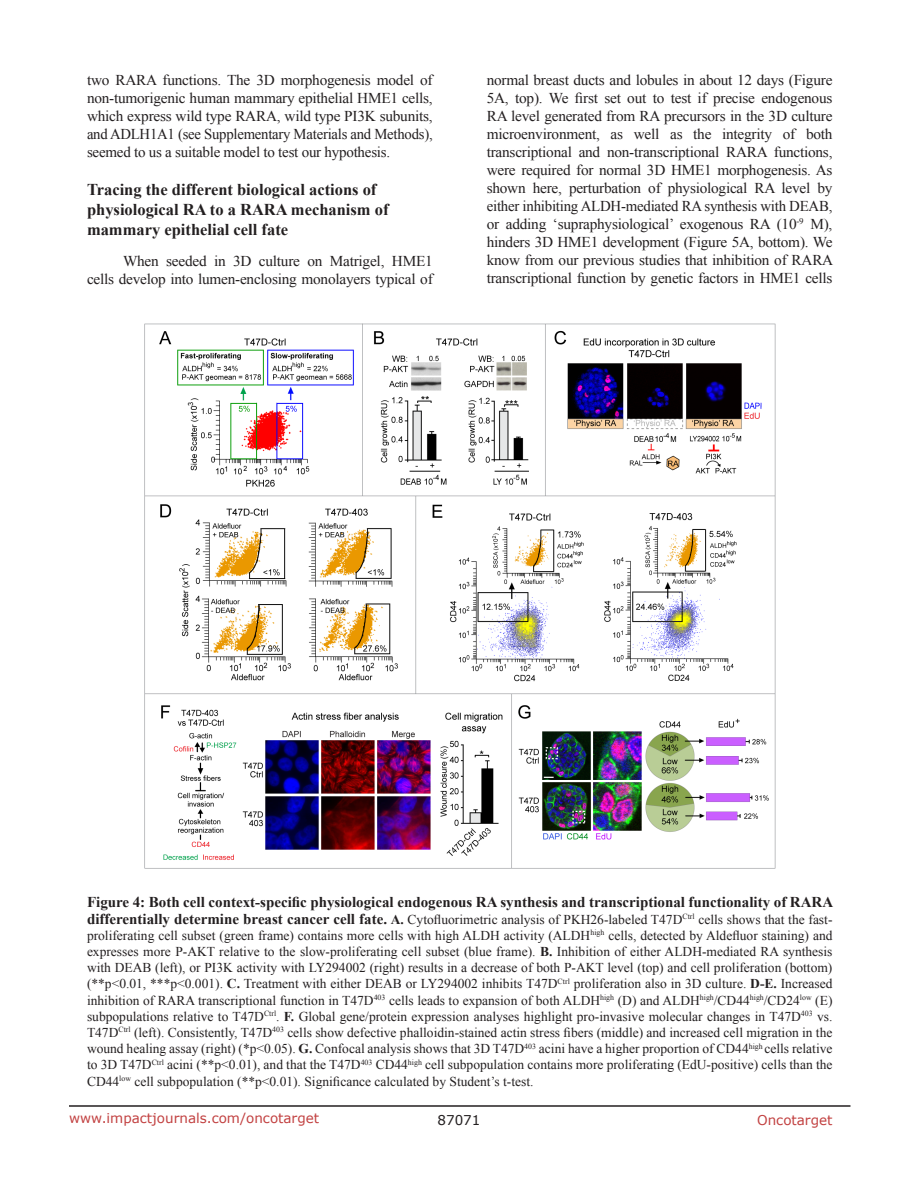
<style>
.page{position:relative;width:918px;height:1188px;background:#fff}
.page>*{position:absolute;margin:0;border:0;box-sizing:border-box;transform-origin:0 0}
.SubHeading{font:700 16.5px/19.8px "Times New Roman";color:#231f20}
.BodyText{font:15px/18px "Times New Roman";letter-spacing:-.015em;color:#231f20;text-align:justify}
.figuretext{font:700 15px "Times New Roman";color:#231f20}
.figuretext-2{font:13.5px/16.2px "Times New Roman";color:#231f20;text-align:justify}
.t1{font:13.5px "Verdana";color:#c24141}
.t2{font:13.5px "Verdana";color:#231f20}
.s1{font-weight:700;font-size:15px}
.s2{font-weight:700}
</style>
<div class="page">
<hr style="left:69px;top:1105px;width:781px;height:2px;background:#231f20">
<img style="left:144px;top:323px;width:632px;height:546px">
<p class="BodyText" style="left:87px;top:71px;width:347px">two RARA functions. The 3D morphogenesis model of non-tumorigenic human mammary epithelial HME1 cells, which express wild type RARA, wild type PI3K subunits, and ADLH1A1 (see Supplementary Materials and Methods), seemed to us a suitable model to test our hypothesis.</p>
<p class="SubHeading" style="left:87px;top:179px;width:303px">Tracing the different biological actions of physiological RA to a RARA mechanism of mammary epithelial cell fate</p>
<p class="BodyText" style="left:87px;top:252px;width:347px;text-align:right">When seeded in 3D culture on Matrigel, HME1<br>cells develop into lumen-enclosing monolayers typical of</p>
<p class="BodyText" style="left:487px;top:71px;width:348px">normal breast ducts and lobules in about 12 days (Figure 5A, top). We first set out to test if precise endogenous RA level generated from RA precursors in the 3D culture microenvironment, as well as the integrity of both transcriptional and non-transcriptional RARA functions, were required for normal 3D HME1 morphogenesis. As shown here, perturbation of physiological RA level by either inhibiting ALDH-mediated RA synthesis with DEAB, or adding ‘supraphysiological’ exogenous RA (10<sup>-9</sup> M), hinders 3D HME1 development (Figure 5A, bottom). We know from our previous studies that inhibition of RARA transcriptional function by genetic factors in HME1 cells</p>
<p class="figuretext" style="left:87px;top:892px;width:748px">Figure 4: Both cell context-specific physiological endogenous RA synthesis and transcriptional functionality of RARA</p>
<p class="figuretext-2" style="left:87px;top:911px;width:747px"><span class="s1">differentially determine breast cancer cell fate.</span> <span class="s2">A.</span> Cytofluorimetric analysis of PKH26-labeled T47D<sup>Ctrl</sup> cells shows that the fast&shy;proliferating cell subset (green frame) contains more cells with high ALDH activity (ALDH<sup>high</sup> cells, detected by Aldefluor staining) and expresses more P-AKT relative to the slow-proliferating cell subset (blue frame). <span class="s2">B.</span> Inhibition of either ALDH-mediated RA synthesis with DEAB (left), or PI3K activity with LY294002 (right) results in a decrease of both P-AKT level (top) and cell proliferation (bottom) (**p&lt;0.01, ***p&lt;0.001). <span class="s2">C.</span> Treatment with either DEAB or LY294002 inhibits T47D<sup>Ctrl</sup> proliferation also in 3D culture. <span class="s2">D-E.</span> Increased inhibition of RARA transcriptional function in T47D<sup>403</sup> cells leads to expansion of both ALDH<sup>high</sup> (D) and ALDH<sup>high</sup>/CD44<sup>high</sup>/CD24<sup>low</sup> (E) subpopulations relative to T47D<sup>Ctrl</sup>. <span class="s2">F.</span> Global gene/protein expression analyses highlight pro-invasive molecular changes in T47D<sup>403</sup> vs.<br>T47D<sup>Ctrl</sup> (left). Consistently, T47D<sup>403</sup> cells show defective phalloidin-stained actin stress fibers (middle) and increased cell migration in the wound healing assay (right) (*p&lt;0.05). <span class="s2">G.</span> Confocal analysis shows that 3D T47D<sup>403</sup> acini have a higher proportion of CD44<sup>high</sup> cells relative to 3D T47D<sup>Ctrl</sup> acini (**p&lt;0.01), and that the T47D<sup>403</sup> CD44<sup>high</sup> cell subpopulation contains more proliferating (EdU-positive) cells than the CD44<sup>low</sup> cell subpopulation (**p&lt;0.01). Significance calculated by Student’s t-test.</p>
<p class="t1" style="left:69px;top:1109px;width:252px">www.impactjournals.com/oncotarget</p>
<p class="t2" style="left:438px;top:1111px;width:44px">87071</p>
<p class="t1" style="left:757px;top:1111px;width:77px">Oncotarget</p>
</div>
